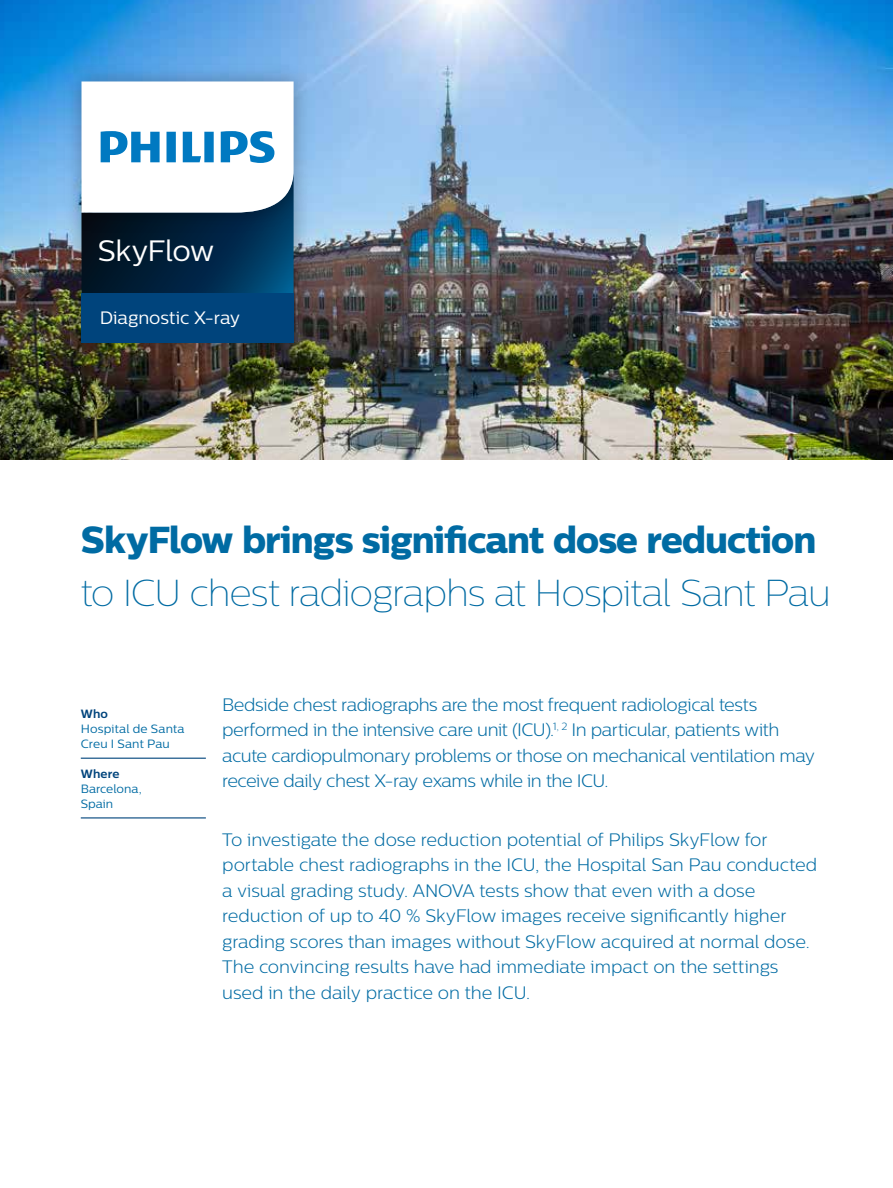
<style>
.page{position:relative;width:893px;height:1188px;background:#fff}
.page>*{position:absolute;margin:0;border:0;box-sizing:border-box;transform-origin:0 0}
._01_Body_Copy{font:100 37.5px/52.5px "Centrale Sans";letter-spacing:-.03em;color:#006ba3}
.t1{font:29.4px "Centrale Sans";letter-spacing:-.02em;color:#fff}
._03_Introduction{font:300 18px/25.5px "Centrale Sans";letter-spacing:-.01em;color:#006ba3}
.t2{font:18px "Centrale Sans";letter-spacing:-.005em;color:#fff}
._01_Body_Copy-2{font:12px/15px "Centrale Sans";letter-spacing:.01em;color:#006ba3}
.s1{font-family:"Centrale Sans X Bold";font-weight:400}
.s2{font-weight:700;color:#00447c}
</style>
<div class="page">
<img style="left:0;top:0;width:893px;height:459px">
<img style="left:56px;top:238px;width:263px;height:29px">
<img style="left:56px;top:56px;width:263px;height:182px">
<svg style="left:81px;top:81px;width:213px;height:186px"></svg>
<img style="left:56px;top:267px;width:263px;height:101px">
<div style="left:81px;top:293px;width:213px;height:50px;background:#00447c"></div>
<hr style="left:81px;top:758px;width:125px;height:1px;background:#00447c">
<hr style="left:81px;top:817px;width:125px;height:1px;background:#00447c">
<h2 class="t1" style="left:98px;top:233px;width:118px">SkyFlow</h2>
<p class="t2" style="left:100px;top:307px;width:142px">Diagnostic X-ray</p>
<p class="_01_Body_Copy" style="left:81px;top:514px;width:752px"><span class="s1">SkyFlow brings significant dose reduction </span>to ICU chest radiographs at Hospital Sant Pau</p>
<p class="_01_Body_Copy-2" style="left:81px;top:706px;width:105px"><span class="s2">Who<br></span>Hospital de Santa<br>Creu I Sant Pau</p>
<p class="_01_Body_Copy-2" style="left:81px;top:766px;width:63px"><span class="s2">Where<br></span>Barcelona,<br>Spain</p>
<p class="_03_Introduction" style="left:222px;top:692px;width:594px">Bedside chest radiographs are the most frequent radiological tests performed in the intensive care unit (ICU).<sup>1,</sup> <sup>2</sup> In particular, patients with acute cardiopulmonary problems or those on mechanical ventilation may receive daily chest X-ray exams while in the ICU.</p>
<p class="_03_Introduction" style="left:222px;top:827px;width:596px">To investigate the dose reduction potential of Philips SkyFlow for portable chest radiographs in the ICU, the Hospital San Pau conducted a visual grading study. ANOVA tests show that even with a dose reduction of up to 40 % SkyFlow images receive significantly higher grading scores than images without SkyFlow acquired at normal dose.<br>The convincing results have had immediate impact on the settings used in the daily practice on the ICU.</p>
</div>
